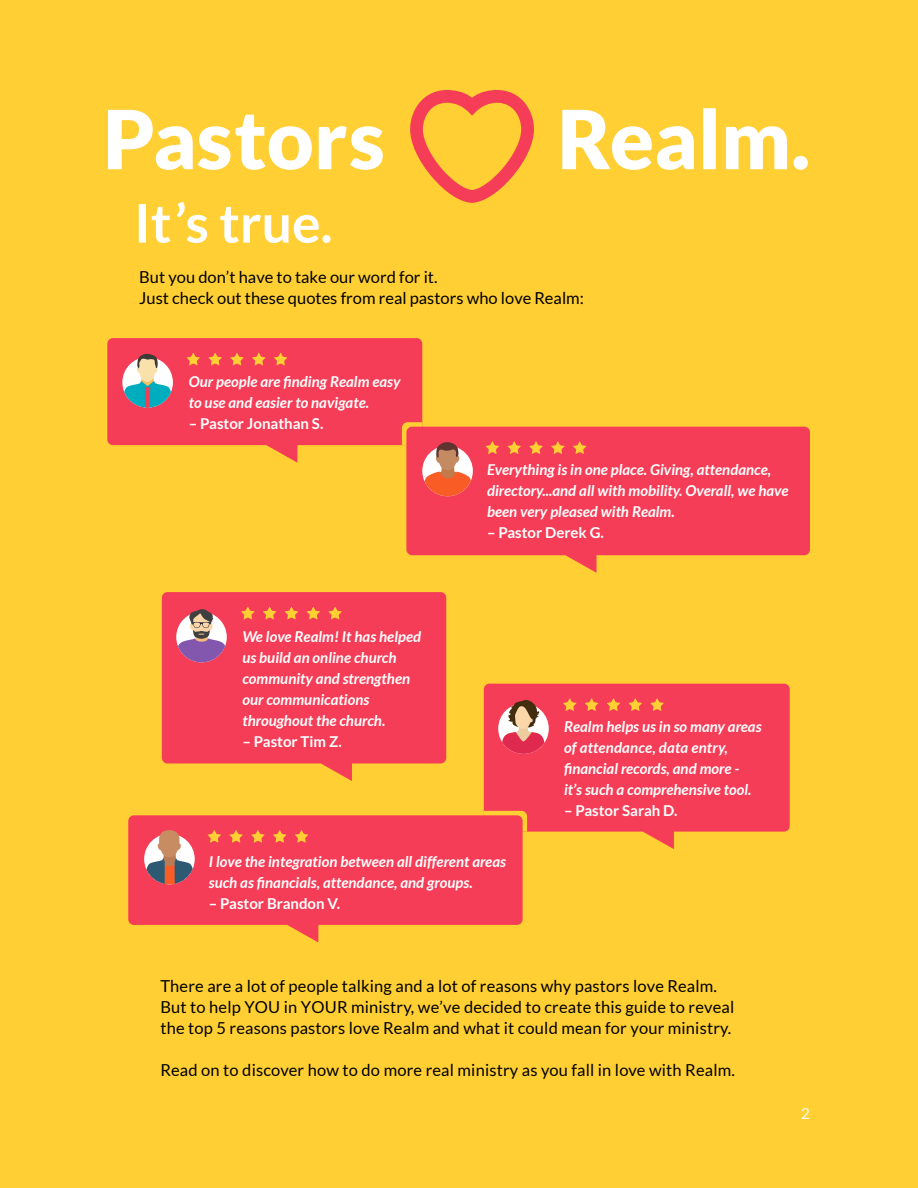
<style>
.page{position:relative;width:918px;height:1188px;background:#ffcf33}
.page>*{position:absolute;margin:0;border:0;box-sizing:border-box;transform-origin:0 0}
.t1{font:16.5px/21px "Lato";letter-spacing:.01em;color:#000}
.t2{font:italic 700 15px/21px "Lato";color:#fff}
.t3{font:700 15px "Lato";color:#fff}
.t4{font:15px "Lato";color:#fff}
</style>
<div class="page">
<svg style="left:484px;top:684px;width:306px;height:165px;background:#f54b53"></svg>
<svg style="left:563px;top:698px;width:14px;height:13px"></svg>
<svg style="left:585px;top:698px;width:13px;height:13px"></svg>
<svg style="left:607px;top:698px;width:13px;height:13px"></svg>
<svg style="left:629px;top:698px;width:13px;height:13px"></svg>
<svg style="left:650px;top:698px;width:14px;height:13px"></svg>
<div style="left:498px;top:703px;width:51px;height:51px;background:#fff;border-radius:50%"></div>
<svg style="left:502px;top:697px;width:42px;height:57px"></svg>
<svg style="left:406px;top:427px;width:404px;height:146px;background:#f65052"></svg>
<svg style="left:486px;top:441px;width:13px;height:13px"></svg>
<svg style="left:507px;top:441px;width:14px;height:13px"></svg>
<svg style="left:529px;top:441px;width:14px;height:13px"></svg>
<svg style="left:551px;top:441px;width:14px;height:13px"></svg>
<svg style="left:573px;top:441px;width:13px;height:13px"></svg>
<svg style="left:162px;top:592px;width:284px;height:189px;background:#f54a53"></svg>
<svg style="left:241px;top:607px;width:14px;height:12px"></svg>
<svg style="left:263px;top:607px;width:13px;height:12px"></svg>
<svg style="left:285px;top:607px;width:13px;height:12px"></svg>
<svg style="left:307px;top:607px;width:13px;height:12px"></svg>
<svg style="left:328px;top:607px;width:14px;height:12px"></svg>
<svg style="left:484px;top:811px;width:43px;height:21px"></svg>
<svg style="left:128px;top:815px;width:395px;height:127px;background:#f65151"></svg>
<svg style="left:208px;top:830px;width:13px;height:13px"></svg>
<svg style="left:229px;top:830px;width:14px;height:13px"></svg>
<svg style="left:251px;top:830px;width:14px;height:13px"></svg>
<svg style="left:273px;top:830px;width:13px;height:13px"></svg>
<svg style="left:295px;top:830px;width:13px;height:13px"></svg>
<svg style="left:107px;top:338px;width:364px;height:158px"></svg>
<svg style="left:176px;top:612px;width:51px;height:50px"></svg>
<svg style="left:178px;top:609px;width:47px;height:53px;background:#bc86a2"></svg>
<svg style="left:144px;top:834px;width:51px;height:50px"></svg>
<svg style="left:147px;top:830px;width:46px;height:54px;background:#bb8987"></svg>
<svg style="left:108px;top:90px;width:700px;height:153px"></svg>
<p class="t1" style="left:139px;top:266px;width:446px">But you don’t have to take our word for it.<br>Just check out these quotes from real pastors who love Realm:</p>
<p class="t2" style="left:189px;top:371px;width:213px">Our people are finding Realm easy to use and easier to navigate.</p>
<p class="t3" style="left:189px;top:415px;width:136px">– Pastor Jonathan S.</p>
<p class="t2" style="left:487px;top:459px;width:303px">Everything is in one place. Giving, attendance, directory...and all with mobility. Overall, we have been very pleased with Realm.</p>
<p class="t3" style="left:487px;top:524px;width:118px">– Pastor Derek G.</p>
<p class="t2" style="left:242px;top:627px;width:180px">We love Realm! It has helped us build an online church community and strengthen our communications throughout the church.</p>
<p class="t3" style="left:242px;top:733px;width:101px">– Pastor Tim Z.</p>
<p class="t2" style="left:209px;top:851px;width:299px">I love the integration between all different areas such as financials, attendance, and groups.</p>
<p class="t3" style="left:209px;top:895px;width:133px">– Pastor Brandon V.</p>
<p class="t2" style="left:564px;top:717px;width:199px">Realm helps us in so many areas of attendance, data entry, financial records, and more -<br>it’s such a comprehensive tool.</p>
<p class="t3" style="left:564px;top:802px;width:115px">– Pastor Sarah D.</p>
<p class="t1" style="left:160px;top:976px;width:575px">There are a lot of people talking and a lot of reasons why pastors love Realm.<br>But to help YOU in YOUR ministry, we’ve decided to create this guide to reveal the top 5 reasons pastors love Realm and what it could mean for your ministry.</p>
<p class="t1" style="left:160px;top:1060px;width:576px">Read on to discover how to do more real ministry as you fall in love with Realm.</p>
<p class="t4" style="left:801px;top:1105px;width:10px">2</p>
</div>
